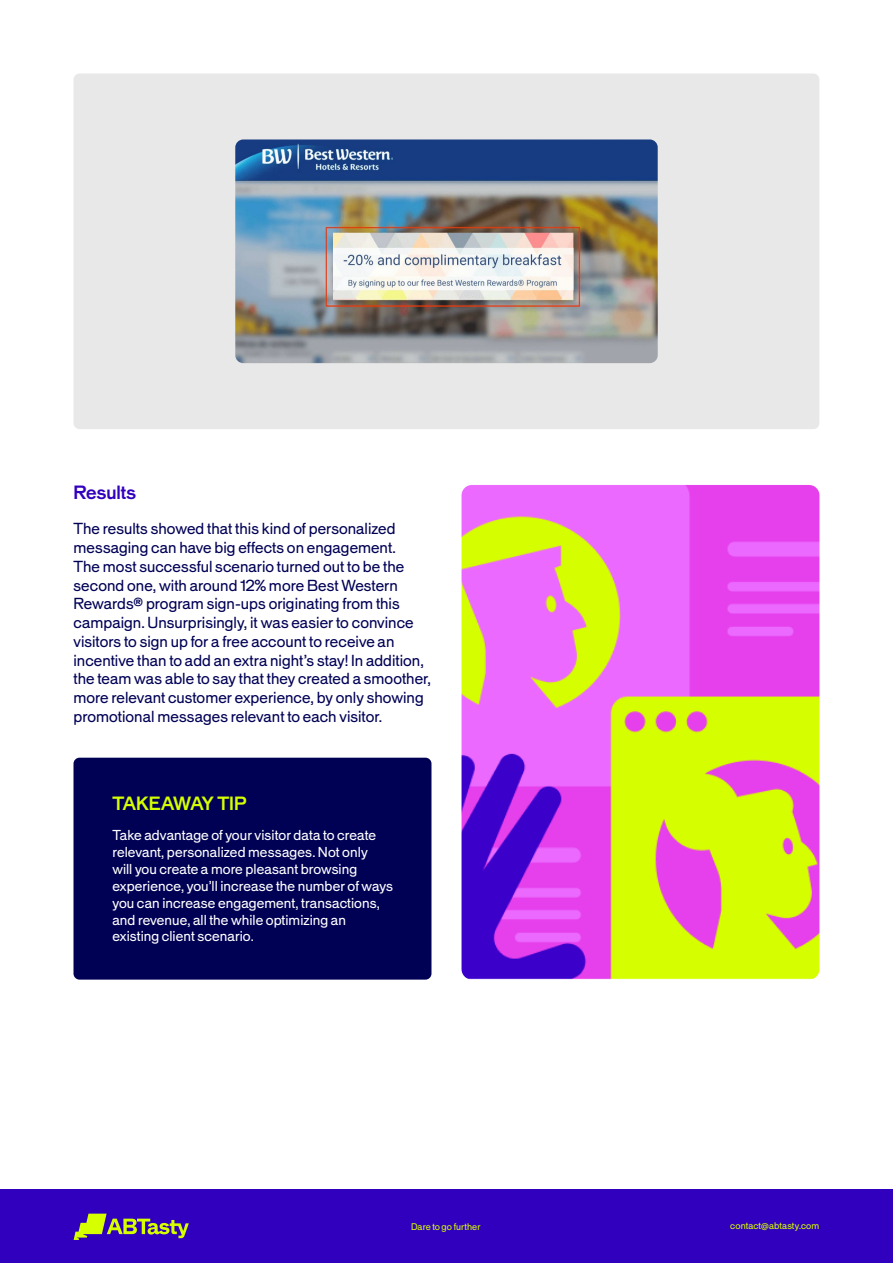
<style>
.page{position:relative;width:893px;height:1263px;background:#fff}
.page>*{position:absolute;margin:0;border:0;box-sizing:border-box;transform-origin:0 0}
.t1{font:500 18px "Beltram";letter-spacing:-.005em;color:#d6ff00}
.t2{font:500 18px "Beltram";color:#3100be}
.t3{font:15px/18.8px "Beltram";letter-spacing:.005em;color:#000155}
.t4{font:13.5px/16.8px "Beltram";letter-spacing:.005em;color:#fff}
.t5{font:9px "Beltram";letter-spacing:.01em;color:#d6ff00}
</style>
<div class="page">
<div style="left:0;top:1189px;width:893px;height:74px;background:#3100be"></div>
<svg style="left:74px;top:1213px;width:115px;height:27px"></svg>
<div style="left:74px;top:74px;width:745px;height:355px;background:#e8e8e8;border-radius:6px"></div>
<div style="left:74px;top:758px;width:357px;height:222px;background:#000155;border-radius:6px"></div>
<img style="left:235px;top:139px;width:423px;height:224px">
<img style="left:461px;top:485px;width:358px;height:495px">
<p class="t2" style="left:74px;top:481px;width:64px">Results</p>
<p class="t3" style="left:74px;top:520px;width:359px">The results showed that this kind of personalized messaging can have big effects on engagement.<br>The most successful scenario turned out to be the second one, with around 12% more Best Western Rewards® program sign-ups originating from this campaign. Unsurprisingly, it was easier to convince visitors to sign up for a free account to receive an incentive than to add an extra night’s stay! In addition, the team was able to say that they created a smoother, more relevant customer experience, by only showing promotional messages relevant to each visitor.</p>
<p class="t1" style="left:112px;top:792px;width:135px">TAKEAWAY TIP</p>
<p class="t4" style="left:112px;top:827px;width:282px">Take advantage of your visitor data to create relevant, personalized messages. Not only<br>will you create a more pleasant browsing experience, you’ll increase the number of ways you can increase engagement, transactions, and revenue, all the while optimizing an existing client scenario.</p>
<p class="t5" style="left:411px;top:1221px;width:71px">Dare to go further</p>
<p class="t5" style="left:730px;top:1220px;width:91px">contact@abtasty.com</p>
</div>
